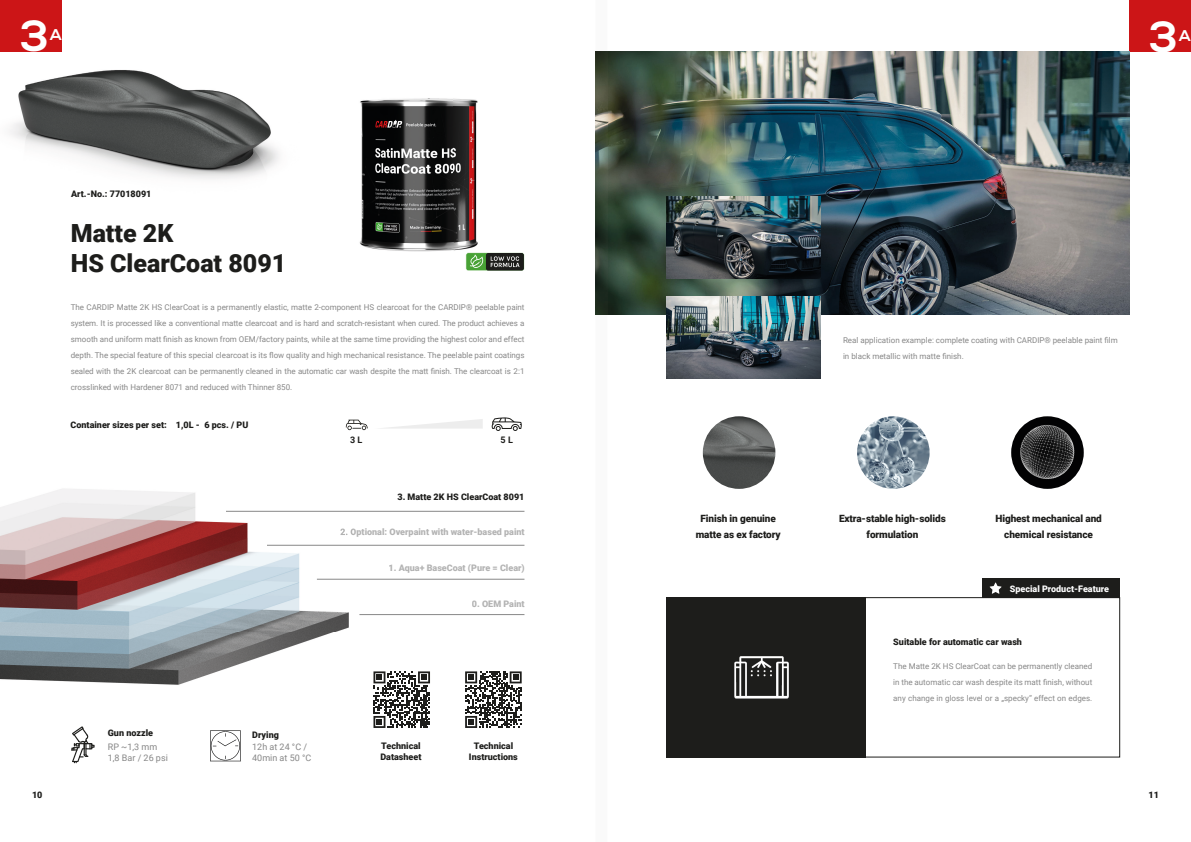
<style>
.page{position:relative;width:1191px;height:842px;background:#fff}
.page>*{position:absolute;margin:0;border:0;box-sizing:border-box;transform-origin:0 0}
.t1{font:700 43.6px "Nexa";color:#fff}
.t2{font:900 25px/30px "Roboto";color:#1d1d1b}
.t3{font:700 15.6px "Nexa";color:#fff}
.t4{font:900 10px/16px "Roboto";letter-spacing:-.01em;color:#1d1d1b;text-align:center}
.t5{font:900 9px/10.8px "Roboto";color:#1d1d1b}
.t6{font:900 9px "Roboto";color:#b3b3b3}
.t7{font:9px/10.8px "Roboto";color:#878787}
.t8{font:900 9px "Roboto";color:#fff}
.t9{font:700 9px "Roboto";color:#1d1d1b}
.t10{font:8px/16px "Roboto";color:#878787;text-align:justify}
</style>
<div class="page">
<img style="left:10px;top:70px;width:269px;height:109px">
<div style="left:0;top:0;width:62px;height:52px;background:#cc1517"></div>
<img style="left:360px;top:98px;width:93px;height:105px">
<img style="left:453px;top:98px;width:25px;height:153px">
<img style="left:359px;top:203px;width:95px;height:49px">
<svg style="left:373px;top:671px;width:57px;height:57px"></svg>
<svg style="left:465px;top:671px;width:56px;height:57px"></svg>
<img style="left:0;top:489px;width:353px;height:196px">
<hr style="left:226px;top:511px;width:298px;height:1px;background:#878787">
<hr style="left:267px;top:545px;width:257px;height:1px;background:#878787">
<hr style="left:317px;top:579px;width:207px;height:1px;background:#878787">
<hr style="left:359px;top:614px;width:165px;height:1px;background:#878787">
<svg style="left:466px;top:252px;width:58px;height:19px"></svg>
<svg style="left:381px;top:419px;width:102px;height:10px"></svg>
<svg style="left:492px;top:417px;width:30px;height:14px"></svg>
<svg style="left:346px;top:420px;width:21px;height:10px"></svg>
<div style="left:1129px;top:0;width:62px;height:52px;background:#cc1517"></div>
<img style="left:607px;top:52px;width:522px;height:263px">
<img style="left:666px;top:296px;width:154px;height:83px">
<img style="left:666px;top:197px;width:154px;height:82px">
<svg style="left:595px;top:51px;width:12px;height:264px"></svg>
<svg style="left:340px;top:528px;width:13px;height:9px"></svg>
<svg style="left:71px;top:726px;width:24px;height:37px"></svg>
<svg style="left:210px;top:730px;width:31px;height:32px"></svg>
<div style="left:982px;top:578px;width:138px;height:20px;background:#1d1d1b"></div>
<svg style="left:989px;top:582px;width:12px;height:12px"></svg>
<div style="left:666px;top:597px;width:199px;height:160px;background:#1d1d1b"></div>
<img style="left:734px;top:656px;width:55px;height:43px">
<img style="left:703px;top:416px;width:72px;height:73px;border-radius:36px">
<img style="left:857px;top:416px;width:72px;height:73px;border-radius:36px">
<img style="left:1011px;top:416px;width:72px;height:73px;border-radius:36px">
<h1 class="t1" style="left:21px;top:11px;width:30px">3</h1>
<h3 class="t3" style="left:50px;top:26px;width:13px">A</h3>
<p class="t5" style="left:71px;top:188px;width:82px">Art.-No.: 77018091</p>
<h2 class="t2" style="left:71px;top:217px;width:217px">Matte 2K<br>HS ClearCoat 8091</h2>
<p class="t10" style="left:71px;top:299px;width:455px">The CARDIP Matte 2K HS ClearCoat is a permanently elastic, matte 2-component HS clearcoat for the CARDIP® peelable paint system. It is processed like a conventional matte clearcoat and is hard and scratch-resistant when cured. The product achieves a smooth and uniform matt finish as known from OEM/factory paints, while at the same time providing the highest color and effect depth. The special feature of this special clearcoat is its flow quality and high mechanical resistance. The peelable paint coatings sealed with the 2K clearcoat can be permanently cleaned in the automatic car wash despite the matt finish. The clearcoat is 2:1 crosslinked with Hardener 8071 and reduced with Thinner 850.</p>
<p class="t5" style="left:71px;top:419px;width:179px">Container sizes per set: 1,0L - 6 pcs. / PU</p>
<p class="t9" style="left:350px;top:433px;width:14px">3 L</p>
<p class="t9" style="left:500px;top:433px;width:14px">5 L</p>
<p class="t5" style="left:397px;top:491px;width:128px">3. Matte 2K HS ClearCoat 8091</p>
<p class="t6" style="left:340px;top:525px;width:186px">2. Optional: Overpaint with water-based paint</p>
<p class="t6" style="left:388px;top:562px;width:138px">1. Aqua+ BaseCoat (Pure = Clear)</p>
<p class="t6" style="left:472px;top:598px;width:54px">0. OEM Paint</p>
<p class="t5" style="left:32px;top:789px;width:12px">10</p>
<p class="t5" style="left:108px;top:727px;width:47px">Gun nozzle</p>
<p class="t7" style="left:108px;top:741px;width:62px">RP ~1,3 mm<br>1,8 Bar / 26 psi</p>
<p class="t5" style="left:252px;top:729px;width:28px">Drying</p>
<p class="t7" style="left:252px;top:741px;width:61px">12h at 24 °C /<br>40min at 50 °C</p>
<p class="t5" style="left:380px;top:740px;width:43px">Technical<br>Datasheet</p>
<p class="t5" style="left:469px;top:740px;width:50px;text-align:center">Technical<br>Instructions</p>
<h1 class="t1" style="left:1150px;top:11px;width:30px">3</h1>
<h3 class="t3" style="left:1179px;top:26px;width:13px">A</h3>
<p class="t10" style="left:843px;top:332px;width:276px">Real application example: complete coating with CARDIP® peelable paint film in black metallic with matte finish.</p>
<p class="t4" style="left:695px;top:510px;width:86px">Finish in genuine matte as ex factory</p>
<p class="t4" style="left:839px;top:510px;width:108px">Extra-stable high-solids formulation</p>
<p class="t4" style="left:995px;top:510px;width:108px">Highest mechanical and chemical resistance</p>
<p class="t8" style="left:1009px;top:582px;width:101px">Special Product-Feature</p>
<p class="t5" style="left:893px;top:636px;width:130px">Suitable for automatic car wash</p>
<p class="t10" style="left:893px;top:658px;width:200px">The Matte 2K HS ClearCoat can be permanently cleaned in the automatic car wash despite its matt finish, without any change in gloss level or a „specky“ effect on edges.</p>
<p class="t5" style="left:1148px;top:789px;width:12px">11</p>
</div>
